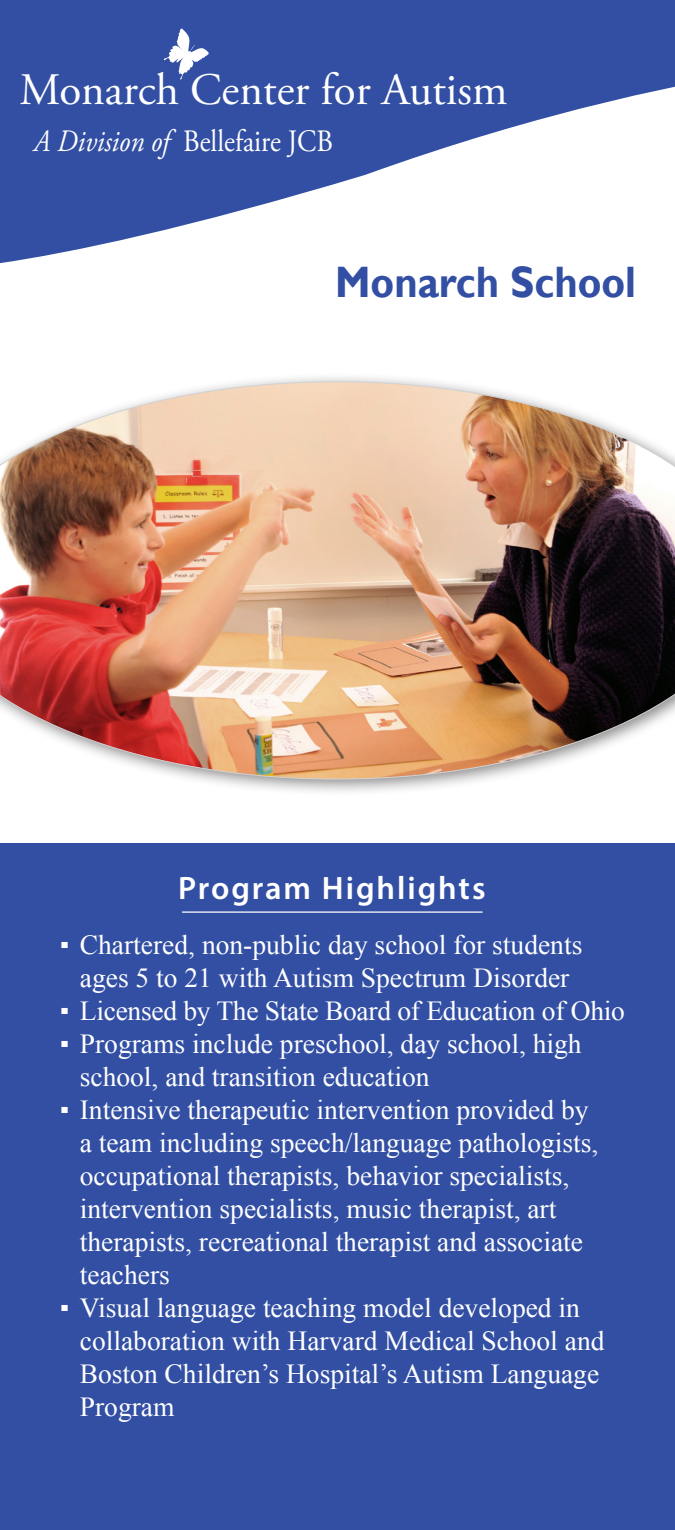
<style>
.page{position:relative;width:675px;height:1530px;background:#fff}
.page>*{position:absolute;margin:0;border:0;box-sizing:border-box;transform-origin:0 0}
.t1{font:45px "Adobe Garamond Pro";color:#fff}
.t2{font:700 44px "Gill Sans";color:#324fa3;scale:.91 1}
.Paragraph_Style_1{font:600 32.5px "Myriad Pro";letter-spacing:.06em;color:#fff}
.t3{font:31px "Adobe Garamond Pro";color:#fff;scale:.88 1}
.t4{font:27.5px/33px "Times New Roman";color:#fff}
.s1{font-style:italic}
</style>
<div class="page">
<div style="left:0;top:372px;width:675px;height:426px;background:#231f20;opacity:.52"></div>
<img style="left:0;top:381px;width:675px;height:398px">
<div style="left:0;top:844px;width:675px;height:686px;background:#324fa3"></div>
<hr style="left:182px;top:911px;width:301px;height:2px;background:#fff">
<svg style="left:0;top:0;width:675px;height:264px;fill:#324fa3"></svg>
<svg style="left:163px;top:28px;width:46px;height:52px"></svg>
<p class="t1" style="left:19px;top:62px;width:490px">Monarch Center for Autism</p>
<p class="t3" style="left:34px;top:123px;width:342px"><span class="s1">A Division of</span> Bellefaire JCB</p>
<p class="t2" style="left:335px;top:256px;width:332px">Monarch School</p>
<p class="Paragraph_Style_1" style="left:178px;top:867px;width:309px">Program Highlights</p>
<p class="t4" style="left:60px;top:928px;width:524px;text-align:center">▪ Chartered, non-public day school for students ages 5 to 21 with Autism Spectrum Disorder</p>
<p class="t4" style="left:60px;top:994px;width:567px">▪ Licensed by The State Board of Education of Ohio</p>
<p class="t4" style="left:80px;top:1027px;width:503px;text-indent:-20px">▪ Programs include preschool, day school, high school, and transition education</p>
<p class="t4" style="left:80px;top:1093px;width:520px;text-indent:-20px">▪ Intensive therapeutic intervention provided by a team including speech/language pathologists, occupational therapists, behavior specialists, intervention specialists, music therapist, art therapists, recreational therapist and associate teachers</p>
<p class="t4" style="left:80px;top:1291px;width:526px;text-indent:-20px">▪ Visual language teaching model developed in collaboration with Harvard Medical School and Boston Children’s Hospital’s Autism Language Program</p>
</div>
